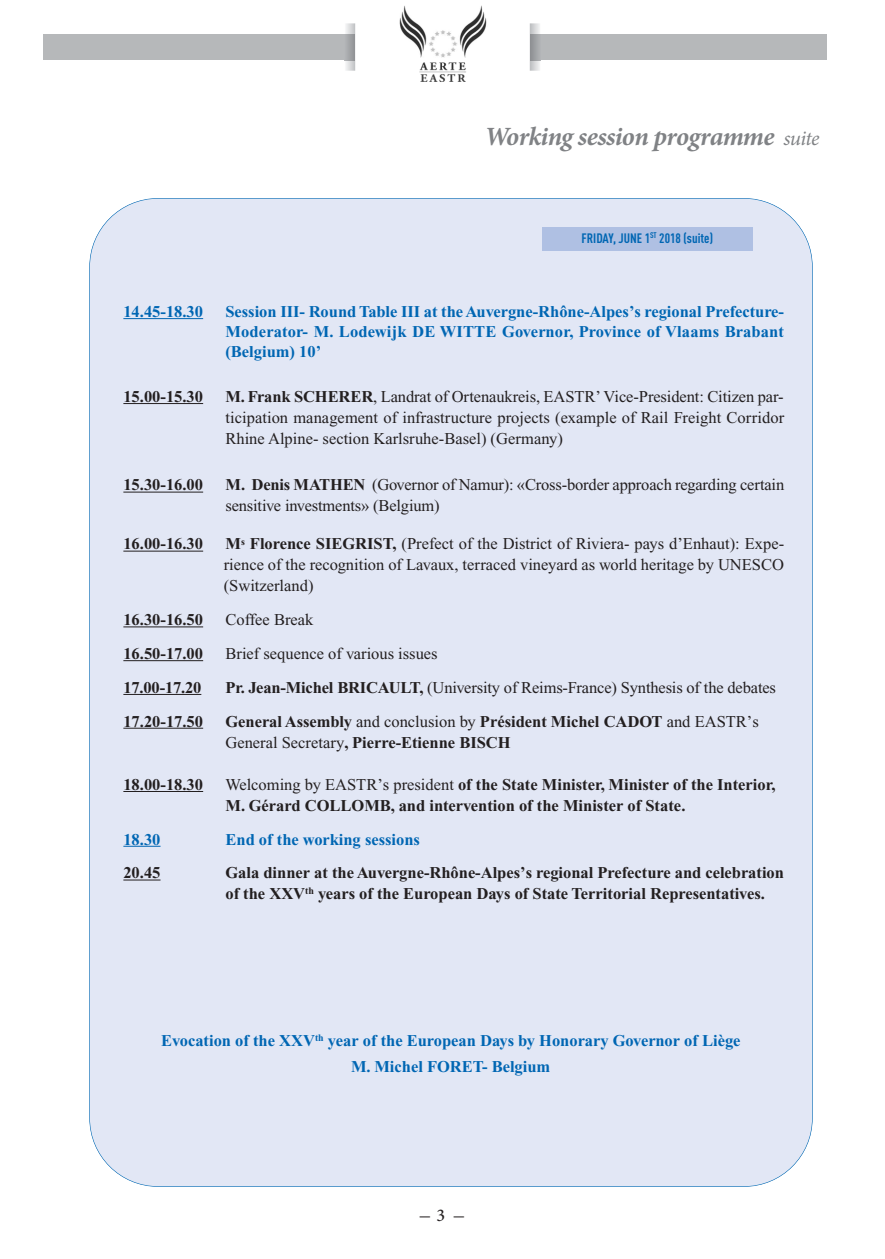
<style>
.page{position:relative;width:885px;height:1259px;background:#fff}
.page>*{position:absolute;margin:0;border:0;box-sizing:border-box;transform-origin:0 0}
.t1{font:italic 700 26.4px "Minion Pro";letter-spacing:-.02em;color:#808285}
.t2{font:500 18px "Minion Pro";color:#231f20;scale:.7 1}
.t3{font:16.5px/21px "Times New Roman";color:#231f20;text-align:justify}
.t4{font:700 16.5px/21px "Times New Roman";color:#231f20}
.t5{font:700 16.5px/19.8px "Times New Roman";color:#0066b3;text-align:justify}
.t6{font:700 13.5px "DIN Cond";color:#0066b3}
.s1{font-weight:400;font-size:21px}
.s2{font-weight:700}
.s3{font-weight:400}
</style>
<div class="page">
<div style="left:43px;top:35px;width:312px;height:25px;background:#b6b8ba"></div>
<div style="left:530px;top:35px;width:297px;height:25px;background:#b6b8ba"></div>
<img style="left:529px;top:23px;width:11px;height:48px">
<img style="left:530px;top:35px;width:10px;height:25px">
<img style="left:399px;top:5px;width:88px;height:77px">
<div style="left:90px;top:199px;width:722px;height:987px;background:#e2e7f5;border-radius:68px"></div>
<hr style="left:123px;top:318px;width:80px;height:1px;background:#0066b3">
<hr style="left:123px;top:403px;width:80px;height:1px;background:#231f20">
<hr style="left:123px;top:492px;width:80px;height:1px;background:#231f20">
<hr style="left:123px;top:551px;width:80px;height:1px;background:#231f20">
<hr style="left:123px;top:626px;width:80px;height:1px;background:#231f20">
<hr style="left:123px;top:660px;width:80px;height:1px;background:#231f20">
<hr style="left:123px;top:694px;width:78px;height:1px;background:#231f20">
<hr style="left:123px;top:728px;width:80px;height:1px;background:#231f20">
<hr style="left:123px;top:791px;width:80px;height:1px;background:#231f20">
<hr style="left:123px;top:846px;width:37px;height:1px;background:#0066b3">
<hr style="left:123px;top:879px;width:37px;height:1px;background:#231f20">
<div style="left:542px;top:227px;width:210px;height:24px;background:#afc0e3"></div>
<h1 class="t1" style="left:484px;top:126px;width:336px">Working session programme <span class="s1">suite</span></h1>
<p class="t6" style="left:581px;top:233px;width:133px">FRIDAY, JUNE 1<sup>ST</sup> 2018 (suite)</p>
<p class="t5" style="left:123px;top:303px;width:81px">14.45-18.30</p>
<p class="t5" style="left:225px;top:303px;width:560px">Session III- Round Table III at the Auvergne-Rhône-Alpes’s regional Prefecture-Moderator- M. Lodewijk DE WITTE Governor, Province of Vlaams Brabant (Belgium) 10’</p>
<p class="t4" style="left:123px;top:387px;width:81px">15.00-15.30</p>
<p class="t3" style="left:225px;top:387px;width:560px"><span class="s2">M. Frank SCHERER</span>, Landrat of Ortenaukreis, EASTR’ Vice-President: Citizen par&shy;ticipation management of infrastructure projects (example of Rail Freight Corridor Rhine Alpine- section Karlsruhe-Basel) (Germany)</p>
<p class="t4" style="left:123px;top:476px;width:81px">15.30-16.00</p>
<p class="t3" style="left:225px;top:476px;width:560px"><span class="s2">M. Denis MATHEN</span> (Governor of Namur): «Cross-border approach regarding certain sensitive investments» (Belgium)</p>
<p class="t4" style="left:123px;top:535px;width:81px">16.00-16.30</p>
<p class="t3" style="left:224px;top:535px;width:562px"><span class="s2">M</span><sup>s</sup> <span class="s2">Florence SIEGRIST,</span> (Prefect of the District of Riviera- pays d’Enhaut): Expe&shy;rience of the recognition of Lavaux, terraced vineyard as world heritage by UNESCO (Switzerland)</p>
<p class="t4" style="left:123px;top:611px;width:81px">16.30-16.50</p>
<p class="t3" style="left:225px;top:611px;width:89px">Coffee Break</p>
<p class="t4" style="left:123px;top:644px;width:81px">16.50-17.00</p>
<p class="t3" style="left:225px;top:644px;width:214px">Brief sequence of various issues</p>
<p class="t4" style="left:123px;top:678px;width:80px">17.00-17.20</p>
<p class="t3" style="left:225px;top:678px;width:552px"><span class="s2">Pr. Jean-Michel BRICAULT,</span> (University of Reims-France) Synthesis of the debates</p>
<p class="t4" style="left:123px;top:712px;width:81px">17.20-17.50</p>
<p class="t4" style="left:225px;top:712px;width:535px">General Assembly <span class="s3">and conclusion by</span> Président Michel CADOT <span class="s3">and EASTR’s<br>General Secretary</span>, Pierre-Etienne BISCH</p>
<p class="t4" style="left:123px;top:775px;width:81px">18.00-18.30</p>
<p class="t4" style="left:225px;top:775px;width:551px"><span class="s3">Welcoming by EASTR’s president</span> of the State Minister, Minister of the Interior,<br>M. Gérard COLLOMB, and intervention of the Minister of State.</p>
<p class="t5" style="left:123px;top:831px;width:39px">18.30</p>
<p class="t5" style="left:225px;top:831px;width:196px">End of the working sessions</p>
<p class="t4" style="left:123px;top:864px;width:39px">20.45</p>
<p class="t4" style="left:225px;top:864px;width:560px">Gala dinner at the Auvergne-Rhône-Alpes’s regional Prefecture and celebration of the XXV<sup>th</sup> years of the European Days of State Territorial Representatives.</p>
<p class="t5" style="left:161px;top:1029px;width:580px;line-height:25.5px;text-align:center">Evocation of the XXV<sup>th</sup> year of the European Days by Honorary Governor of Liège<br>M. Michel FORET- Belgium</p>
<p class="t2" style="left:419px;top:1204px;width:67px">— 3 —</p>
</div>
